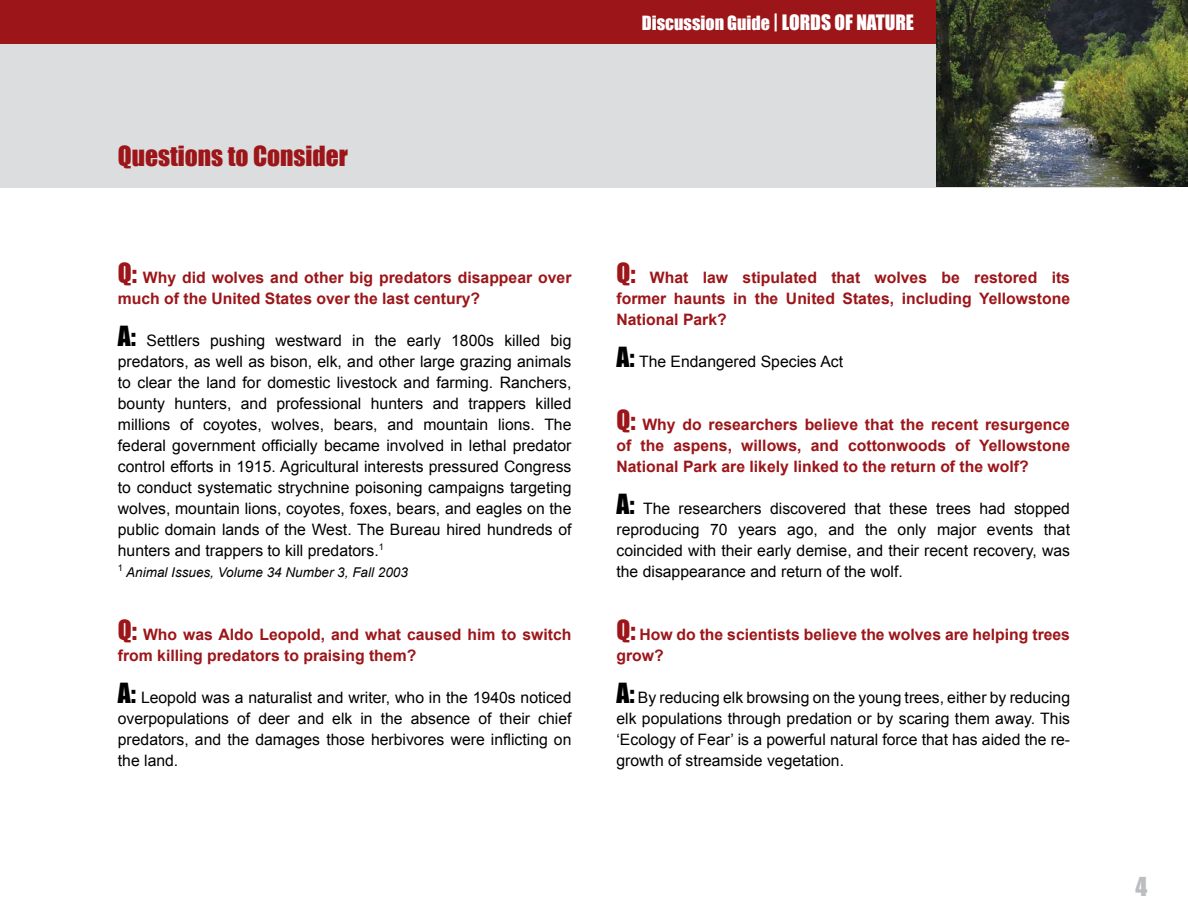
<style>
.page{position:relative;width:1188px;height:918px;background:#fff}
.page>*{position:absolute;margin:0;border:0;box-sizing:border-box;transform-origin:0 0}
.t1{font:25.5px "Impact";color:#9c1519}
.t2{font:24px "Impact";color:#bcbdc0}
.t3{font:19.5px "Impact";color:#fff}
.t4{font:18px "Impact";color:#fff}
.t5{font:15.75px/21px "Arial";color:#000;text-align:justify}
.t6{font:700 15.75px/21px "Arial";color:#9c1519}
.t7{font:italic 13.5px "Arial";color:#000}
.s1{font-size:19.5px}
.s2{font-family:"Impact";font-weight:400;font-size:25.5px}
.s3{font-family:"Impact";font-size:25.5px}
</style>
<div class="page">
<div style="left:0;top:0;width:1124px;height:188px;background:#dcddde"></div>
<div style="left:0;top:0;width:1124px;height:44px;background:#9c1519"></div>
<img style="left:937px;top:0;width:251px;height:187px">
<p class="t4" style="left:642px;top:9px;width:159px">Discussion Guide <span class="s1">| Lords</span></p>
<p class="t3" style="left:835px;top:8px;width:81px">of Nature</p>
<h1 class="t1" style="left:118px;top:136px;width:232px">Questions to Consider</h1>
<p class="t6" style="left:118px;top:267px;width:455px"><span class="s2">Q:</span> Why did wolves and other big predators disappear over much of the United States over the last century?</p>
<p class="t5" style="left:118px;top:330px;width:455px"><span class="s3">A:</span> Settlers pushing westward in the early 1800s killed big predators, as well as bison, elk, and other large grazing animals to clear the land for domestic livestock and farming. Ranchers, bounty hunters, and professional hunters and trappers killed millions of coyotes, wolves, bears, and mountain lions. The federal government officially became involved in lethal predator control efforts in 1915. Agricultural interests pressured Congress to conduct systematic strychnine poisoning campaigns targeting wolves, mountain lions, coyotes, foxes, bears, and eagles on the public domain lands of the West. The Bureau hired hundreds of hunters and trappers to kill predators.<sup>1</sup></p>
<p class="t7" style="left:118px;top:563px;width:291px"><sup>1</sup> Animal Issues, Volume 34 Number 3, Fall 2003</p>
<p class="t6" style="left:118px;top:624px;width:455px"><span class="s2">Q:</span> Who was Aldo Leopold, and what caused him to switch from killing predators to praising them?</p>
<p class="t5" style="left:118px;top:687px;width:455px"><span class="s3">A:</span> Leopold was a naturalist and writer, who in the 1940s noticed overpopulations of deer and elk in the absence of their chief predators, and the damages those herbivores were inflicting on the land.</p>
<p class="t6" style="left:616px;top:267px;width:455px;text-align:justify"><span class="s2">Q:</span> What law stipulated that wolves be restored its former haunts in the United States, including Yellowstone National Park?</p>
<p class="t5" style="left:616px;top:351px;width:228px"><span class="s3">A:</span> The Endangered Species Act</p>
<p class="t6" style="left:616px;top:414px;width:455px;text-align:justify"><span class="s2">Q:</span> Why do researchers believe that the recent resurgence of the aspens, willows, and cottonwoods of Yellowstone National Park are likely linked to the return of the wolf?</p>
<p class="t5" style="left:616px;top:498px;width:455px"><span class="s3">A:</span> The researchers discovered that these trees had stopped reproducing 70 years ago, and the only major events that coincided with their early demise, and their recent recovery, was the disappearance and return of the wolf.</p>
<p class="t6" style="left:616px;top:624px;width:455px"><span class="s2">Q:</span> How do the scientists believe the wolves are helping trees grow?</p>
<p class="t5" style="left:616px;top:687px;width:455px"><span class="s3">A:</span> By reducing elk browsing on the young trees, either by reducing elk populations through predation or by scaring them away. This ‘Ecology of Fear’ is a powerful natural force that has aided the re&shy;growth of streamside vegetation.</p>
<h2 class="t2" style="left:1136px;top:868px;width:13px">4</h2>
</div>
